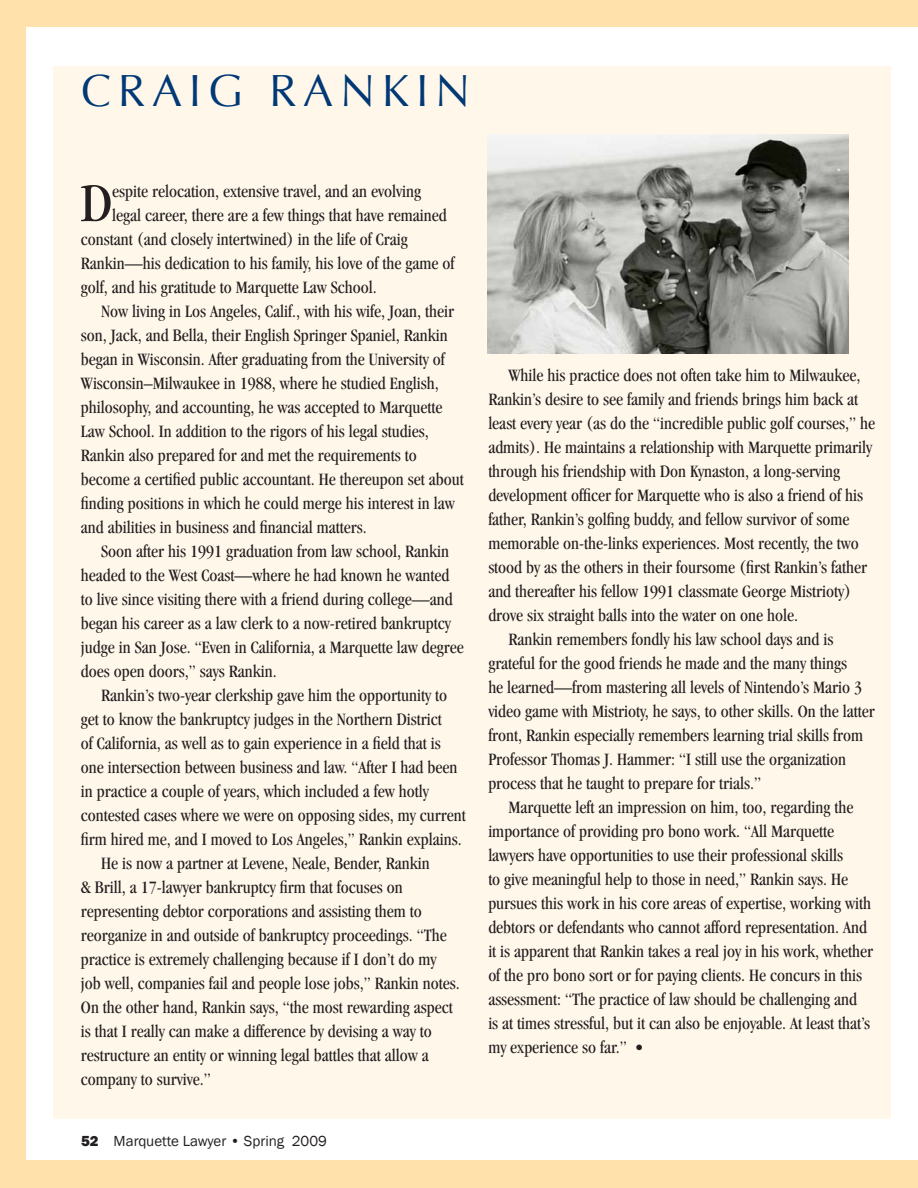
<style>
.page{position:relative;width:918px;height:1188px;background:#fff}
.page>*{position:absolute;margin:0;border:0;box-sizing:border-box;transform-origin:0 0}
.t1{font:condensed 56.1px "Garamond";color:#231f20}
.t2{font:45px "Optima";letter-spacing:.15em;color:#003976}
.t3{font:condensed 18px "Garamond";color:#231f20}
.t4{font:15px "Franklin Gothic";color:#231f20}
.s1{font-weight:800}
</style>
<div class="page">
<div style="left:54px;top:66px;width:837px;height:1053px;background:#fff7ea"></div>
<div style="left:0;top:0;width:918px;height:26px;background:#ffe1ab"></div>
<div style="left:0;top:1160px;width:918px;height:28px;background:#ffe1ab"></div>
<div style="left:0;top:0;width:25px;height:1188px;background:#ffe1ab"></div>
<img style="left:488px;top:135px;width:361px;height:218px">
<h2 class="t2" style="left:81px;top:65px;width:133px">CRAIG</h2>
<h2 class="t2" style="left:269px;top:65px;width:203px">RANKI N</h2>
<h1 class="t1" style="left:81px;top:172px;width:33px">D</h1>
<p class="t3" style="left:112px;top:181px;width:310px">espite relocation, extensive travel, and an evolving</p>
<p class="t3" style="left:112px;top:205px;width:336px">legal career, there are a few things that have remained</p>
<p class="t3" style="left:81px;top:229px;width:328px">constant (and closely intertwined) in the life of Craig</p>
<p class="t3" style="left:81px;top:253px;width:375px">Rankin—his dedication to his family, his love of the game of</p>
<p class="t3" style="left:81px;top:277px;width:297px">golf, and his gratitude to Marquette Law School.</p>
<p class="t3" style="left:101px;top:301px;width:354px">Now living in Los Angeles, Calif., with his wife, Joan, their</p>
<p class="t3" style="left:81px;top:325px;width:368px">son, Jack, and Bella, their English Springer Spaniel, Rankin</p>
<p class="t3" style="left:81px;top:349px;width:365px">began in Wisconsin. After graduating from the University of</p>
<p class="t3" style="left:81px;top:373px;width:359px">Wisconsin–Milwaukee in 1988, where he studied English,</p>
<p class="t3" style="left:81px;top:397px;width:363px">philosophy, and accounting, he was accepted to Marquette</p>
<p class="t3" style="left:81px;top:421px;width:349px">Law School. In addition to the rigors of his legal studies,</p>
<p class="t3" style="left:81px;top:445px;width:337px">Rankin also prepared for and met the requirements to</p>
<p class="t3" style="left:81px;top:469px;width:384px">become a certified public accountant. He thereupon set about</p>
<p class="t3" style="left:81px;top:493px;width:375px">finding positions in which he could merge his interest in law</p>
<p class="t3" style="left:81px;top:517px;width:287px">and abilities in business and financial matters.</p>
<p class="t3" style="left:101px;top:541px;width:349px">Soon after his 1991 graduation from law school, Rankin</p>
<p class="t3" style="left:81px;top:565px;width:370px">headed to the West Coast—where he had known he wanted</p>
<p class="t3" style="left:81px;top:589px;width:373px">to live since visiting there with a friend during college—and</p>
<p class="t3" style="left:81px;top:613px;width:371px">began his career as a law clerk to a now-retired bankruptcy</p>
<p class="t3" style="left:81px;top:637px;width:384px">judge in San Jose. “Even in California, a Marquette law degree</p>
<p class="t3" style="left:81px;top:661px;width:197px">does open doors,” says Rankin.</p>
<p class="t3" style="left:101px;top:685px;width:347px">Rankin’s two-year clerkship gave him the opportunity to</p>
<p class="t3" style="left:81px;top:709px;width:362px">get to know the bankruptcy judges in the Northern District</p>
<p class="t3" style="left:81px;top:733px;width:361px">of California, as well as to gain experience in a field that is</p>
<p class="t3" style="left:81px;top:757px;width:378px">one intersection between business and law. “After I had been</p>
<p class="t3" style="left:81px;top:781px;width:349px">in practice a couple of years, which included a few hotly</p>
<p class="t3" style="left:81px;top:805px;width:386px">contested cases where we were on opposing sides, my current</p>
<p class="t3" style="left:81px;top:829px;width:382px">firm hired me, and I moved to Los Angeles,” Rankin explains.</p>
<p class="t3" style="left:101px;top:853px;width:330px">He is now a partner at Levene, Neale, Bender, Rankin</p>
<p class="t3" style="left:81px;top:877px;width:323px">&amp; Brill, a 17-lawyer bankruptcy firm that focuses on</p>
<p class="t3" style="left:81px;top:901px;width:342px">representing debtor corporations and assisting them to</p>
<p class="t3" style="left:81px;top:925px;width:367px">reorganize in and outside of bankruptcy proceedings. “The</p>
<p class="t3" style="left:81px;top:949px;width:357px">practice is extremely challenging because if I don’t do my</p>
<p class="t3" style="left:81px;top:973px;width:380px">job well, companies fail and people lose jobs,” Rankin notes.</p>
<p class="t3" style="left:81px;top:997px;width:373px">On the other hand, Rankin says, “the most rewarding aspect</p>
<p class="t3" style="left:81px;top:1021px;width:352px">is that I really can make a difference by devising a way to</p>
<p class="t3" style="left:81px;top:1045px;width:349px">restructure an entity or winning legal battles that allow a</p>
<p class="t3" style="left:81px;top:1069px;width:131px">company to survive.”</p>
<p class="t4" style="left:81px;top:1131px;width:248px"><span class="s1">52</span> Marquette Lawyer • Spring 2009</p>
<p class="t3" style="left:509px;top:365px;width:353px">While his practice does not often take him to Milwaukee,</p>
<p class="t3" style="left:488px;top:389px;width:371px">Rankin’s desire to see family and friends brings him back at</p>
<p class="t3" style="left:488px;top:413px;width:388px">least every year (as do the “incredible public golf courses,” he</p>
<p class="t3" style="left:488px;top:437px;width:385px">admits). He maintains a relationship with Marquette primarily</p>
<p class="t3" style="left:488px;top:461px;width:353px">through his friendship with Don Kynaston, a long-serving</p>
<p class="t3" style="left:488px;top:485px;width:376px">development officer for Marquette who is also a friend of his</p>
<p class="t3" style="left:488px;top:509px;width:363px">father, Rankin’s golfing buddy, and fellow survivor of some</p>
<p class="t3" style="left:488px;top:533px;width:372px">memorable on-the-links experiences. Most recently, the two</p>
<p class="t3" style="left:488px;top:557px;width:380px">stood by as the others in their foursome (first Rankin’s father</p>
<p class="t3" style="left:488px;top:581px;width:364px">and thereafter his fellow 1991 classmate George Mistrioty)</p>
<p class="t3" style="left:488px;top:605px;width:311px">drove six straight balls into the water on one hole.</p>
<p class="t3" style="left:509px;top:629px;width:326px">Rankin remembers fondly his law school days and is</p>
<p class="t3" style="left:488px;top:653px;width:360px">grateful for the good friends he made and the many things</p>
<p class="t3" style="left:488px;top:677px;width:375px">he learned—from mastering all levels of Nintendo’s Mario 3</p>
<p class="t3" style="left:488px;top:701px;width:388px">video game with Mistrioty, he says, to other skills. On the latter</p>
<p class="t3" style="left:488px;top:725px;width:376px">front, Rankin especially remembers learning trial skills from</p>
<p class="t3" style="left:488px;top:749px;width:359px">Professor Thomas J. Hammer: “I still use the organization</p>
<p class="t3" style="left:488px;top:773px;width:274px">process that he taught to prepare for trials.”</p>
<p class="t3" style="left:509px;top:797px;width:346px">Marquette left an impression on him, too, regarding the</p>
<p class="t3" style="left:488px;top:821px;width:347px">importance of providing pro bono work. “All Marquette</p>
<p class="t3" style="left:488px;top:845px;width:356px">lawyers have opportunities to use their professional skills</p>
<p class="t3" style="left:488px;top:869px;width:361px">to give meaningful help to those in need,” Rankin says. He</p>
<p class="t3" style="left:488px;top:893px;width:384px">pursues this work in his core areas of expertise, working with</p>
<p class="t3" style="left:488px;top:917px;width:380px">debtors or defendants who cannot afford representation. And</p>
<p class="t3" style="left:488px;top:941px;width:386px">it is apparent that Rankin takes a real joy in his work, whether</p>
<p class="t3" style="left:488px;top:965px;width:375px">of the pro bono sort or for paying clients. He concurs in this</p>
<p class="t3" style="left:488px;top:989px;width:370px">assessment: “The practice of law should be challenging and</p>
<p class="t3" style="left:488px;top:1013px;width:383px">is at times stressful, but it can also be enjoyable. At least that’s</p>
<p class="t3" style="left:488px;top:1037px;width:157px">my experience so far.” •</p>
</div>
